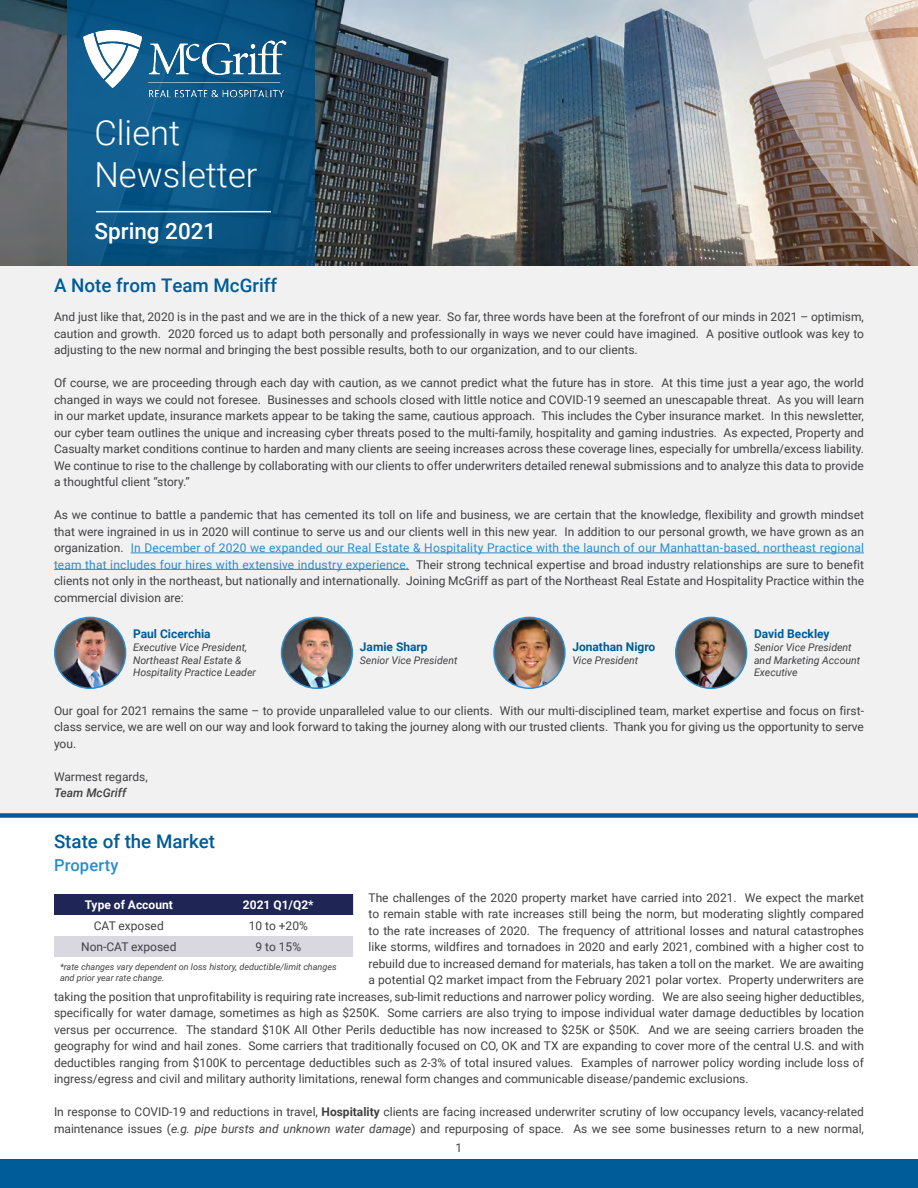
<style>
.page{position:relative;width:918px;height:1188px;background:#fff}
.page>*{position:absolute;margin:0;border:0;box-sizing:border-box;transform-origin:0 0}
.t1{font:300 34.5px/42px "Roboto";color:#fff}
.t2{font:500 22.5px "Roboto";color:#fff}
.t3{font:500 18.75px "Roboto";color:#005c98}
.t4{font:500 16.5px "Roboto";letter-spacing:.01em;color:#298dcc}
.t5{font:12px/16.5px "Roboto";color:#414042;text-align:justify}
.t6{font:700 12px "Roboto";color:#005c98}
.t7{font:700 12px "Roboto";color:#fff}
.t8{font:italic 500 12px "Roboto";color:#414042}
.t9{font:italic 10.5px/12.6px "Roboto";color:#414042}
.t10{font:italic 9px/10.8px "Roboto";color:#414042}
.s1{color:#298dcc}
.s2{font-weight:700}
.s3{font-style:italic}
</style>
<div class="page">
<div style="left:0;top:266px;width:918px;height:547px;background:#f1f1f2"></div>
<hr style="left:131px;top:553px;width:733px;height:1px;background:#298dcc">
<hr style="left:54px;top:569px;width:355px;height:1px;background:#298dcc">
<img style="left:0;top:0;width:748px;height:266px">
<svg style="left:748px;top:0;width:170px;height:266px;background:#b6a296"></svg>
<svg style="left:68px;top:0;width:247px;height:266px;background:#0b5684"></svg>
<img style="left:71px;top:0;width:241px;height:133px">
<hr style="left:96px;top:211px;width:175px;height:1px;background:#fff">
<div style="left:0;top:1160px;width:918px;height:28px;background:#005c98"></div>
<img style="left:55px;top:617px;width:71px;height:71px;border-radius:35px">
<div style="left:54px;top:617px;width:72px;height:72px;border:2px solid #298dcc;border-radius:50%"></div>
<img style="left:282px;top:617px;width:70px;height:71px;border-radius:35px">
<div style="left:281px;top:617px;width:72px;height:72px;border:2px solid #298dcc;border-radius:50%"></div>
<img style="left:494px;top:617px;width:71px;height:71px;border-radius:35px">
<div style="left:493px;top:617px;width:73px;height:72px;border:2px solid #298dcc;border-radius:50%"></div>
<img style="left:676px;top:617px;width:71px;height:71px;border-radius:35px">
<div style="left:675px;top:617px;width:72px;height:72px;border:2px solid #298dcc;border-radius:50%"></div>
<div style="left:54px;top:894px;width:299px;height:21px;background:#1f2555"></div>
<div style="left:54px;top:936px;width:299px;height:21px;background:#d9d7df"></div>
<div style="left:0;top:813px;width:918px;height:5px;background:#005c98"></div>
<h1 class="t1" style="left:94px;top:111px;width:164px">Client<br>Newsletter</h1>
<h2 class="t2" style="left:94px;top:215px;width:123px">Spring 2021</h2>
<h3 class="t3" style="left:54px;top:272px;width:225px">A Note from Team McGriff</h3>
<p class="t5" style="left:54px;top:308px;width:812px">And just like that, 2020 is in the past and we are in the thick of a new year. So far, three words have been at the forefront of our minds in 2021 – optimism, caution and growth. 2020 forced us to adapt both personally and professionally in ways we never could have imagined. A positive outlook was key to adjusting to the new normal and bringing the best possible results, both to our organization, and to our clients.</p>
<p class="t5" style="left:54px;top:374px;width:812px">Of course, we are proceeding through each day with caution, as we cannot predict what the future has in store. At this time just a year ago, the world changed in ways we could not foresee. Businesses and schools closed with little notice and COVID-19 seemed an unescapable threat. As you will learn in our market update, insurance markets appear to be taking the same, cautious approach. This includes the Cyber insurance market. In this newsletter, our cyber team outlines the unique and increasing cyber threats posed to the multi-family, hospitality and gaming industries. As expected, Property and Casualty market conditions continue to harden and many clients are seeing increases across these coverage lines, especially for umbrella/excess liability.<br>We continue to rise to the challenge by collaborating with our clients to offer underwriters detailed renewal submissions and to analyze this data to provide a thoughtful client “story.”</p>
<p class="t5" style="left:54px;top:506px;width:812px">As we continue to battle a pandemic that has cemented its toll on life and business, we are certain that the knowledge, flexibility and growth mindset that were ingrained in us in 2020 will continue to serve us and our clients well in this new year. In addition to our personal growth, we have grown as an organization. <span class="s1">In December of 2020 we expanded our Real Estate &amp; Hospitality Practice with the launch of our Manhattan-based, northeast regional team that includes four hires with extensive industry experience.</span> Their strong technical expertise and broad industry relationships are sure to benefit clients not only in the northeast, but nationally and internationally. Joining McGriff as part of the Northeast Real Estate and Hospitality Practice within the commercial division are:</p>
<p class="t6" style="left:133px;top:626px;width:79px">Paul Cicerchia</p>
<p class="t9" style="left:133px;top:641px;width:124px">Executive Vice President,<br>Northeast Real Estate &amp;<br>Hospitality Practice Leader</p>
<p class="t6" style="left:572px;top:638px;width:85px">Jonathan Nigro</p>
<p class="t6" style="left:360px;top:638px;width:69px">Jamie Sharp</p>
<p class="t9" style="left:360px;top:653px;width:99px">Senior Vice President</p>
<p class="t9" style="left:572px;top:653px;width:67px">Vice President</p>
<p class="t6" style="left:754px;top:626px;width:77px">David Beckley</p>
<p class="t9" style="left:754px;top:641px;width:108px">Senior Vice President and Marketing Account<br>Executive</p>
<p class="t5" style="left:54px;top:702px;width:812px">Our goal for 2021 remains the same – to provide unparalleled value to our clients. With our multi-disciplined team, market expertise and focus on first&shy;class service, we are well on our way and look forward to taking the journey along with our trusted clients. Thank you for giving us the opportunity to serve you.</p>
<p class="t5" style="left:54px;top:768px;width:95px">Warmest regards,</p>
<p class="t8" style="left:54px;top:785px;width:74px">Team McGriff</p>
<h3 class="t3" style="left:54px;top:828px;width:163px">State of the Market</h3>
<h3 class="t4" style="left:54px;top:854px;width:66px">Property</h3>
<p class="t5" style="left:369px;top:889px;width:497px">The challenges of the 2020 property market have carried into 2021. We expect the market</p>
<p class="t5" style="left:369px;top:905px;width:497px">to remain stable with rate increases still being the norm, but moderating slightly compared</p>
<p class="t5" style="left:369px;top:922px;width:497px">to the rate increases of 2020. The frequency of attritional losses and natural catastrophes</p>
<p class="t5" style="left:369px;top:938px;width:497px">like storms, wildfires and tornadoes in 2020 and early 2021, combined with a higher cost to</p>
<p class="t5" style="left:369px;top:955px;width:497px">rebuild due to increased demand for materials, has taken a toll on the market. We are awaiting</p>
<p class="t5" style="left:369px;top:971px;width:497px">a potential Q2 market impact from the February 2021 polar vortex. Property underwriters are</p>
<p class="t5" style="left:54px;top:988px;width:812px">taking the position that unprofitability is requiring rate increases, sub-limit reductions and narrower policy wording. We are also seeing higher deductibles,</p>
<p class="t5" style="left:54px;top:1004px;width:812px">specifically for water damage, sometimes as high as $250K. Some carriers are also trying to impose individual water damage deductibles by location</p>
<p class="t5" style="left:54px;top:1021px;width:812px">versus per occurrence. The standard $10K All Other Perils deductible has now increased to $25K or $50K. And we are seeing carriers broaden the</p>
<p class="t5" style="left:54px;top:1037px;width:812px">geography for wind and hail zones. Some carriers that traditionally focused on CO, OK and TX are expanding to cover more of the central U.S. and with</p>
<p class="t5" style="left:54px;top:1054px;width:811px">deductibles ranging from $100K to percentage deductibles such as 2-3% of total insured values. Examples of narrower policy wording include loss of</p>
<p class="t5" style="left:54px;top:1070px;width:696px">ingress/egress and civil and military authority limitations, renewal form changes and communicable disease/pandemic exclusions.</p>
<p class="t5" style="left:54px;top:1103px;width:812px">In response to COVID-19 and reductions in travel, <span class="s2">Hospitality</span> clients are facing increased underwriter scrutiny of low occupancy levels, vacancy-related maintenance issues (<span class="s3">e.g. pipe bursts and unknown water damage</span>) and repurposing of space. As we see some businesses return to a new normal,</p>
<p class="t7" style="left:85px;top:896px;width:90px">Type of Account</p>
<p class="t7" style="left:243px;top:896px;width:72px">2021 Q1/Q2*</p>
<p class="t5" style="left:94px;top:917px;width:71px">CAT exposed</p>
<p class="t5" style="left:249px;top:917px;width:61px">10 to +20%</p>
<p class="t5" style="left:81px;top:938px;width:97px">Non-CAT exposed</p>
<p class="t5" style="left:256px;top:938px;width:47px">9 to 15%</p>
<p class="t10" style="left:60px;top:961px;width:278px">*rate changes vary dependent on loss history, deductible/limit changes and prior year rate change.</p>
<p class="t5" style="left:456px;top:1139px;width:8px">1</p>
</div>
